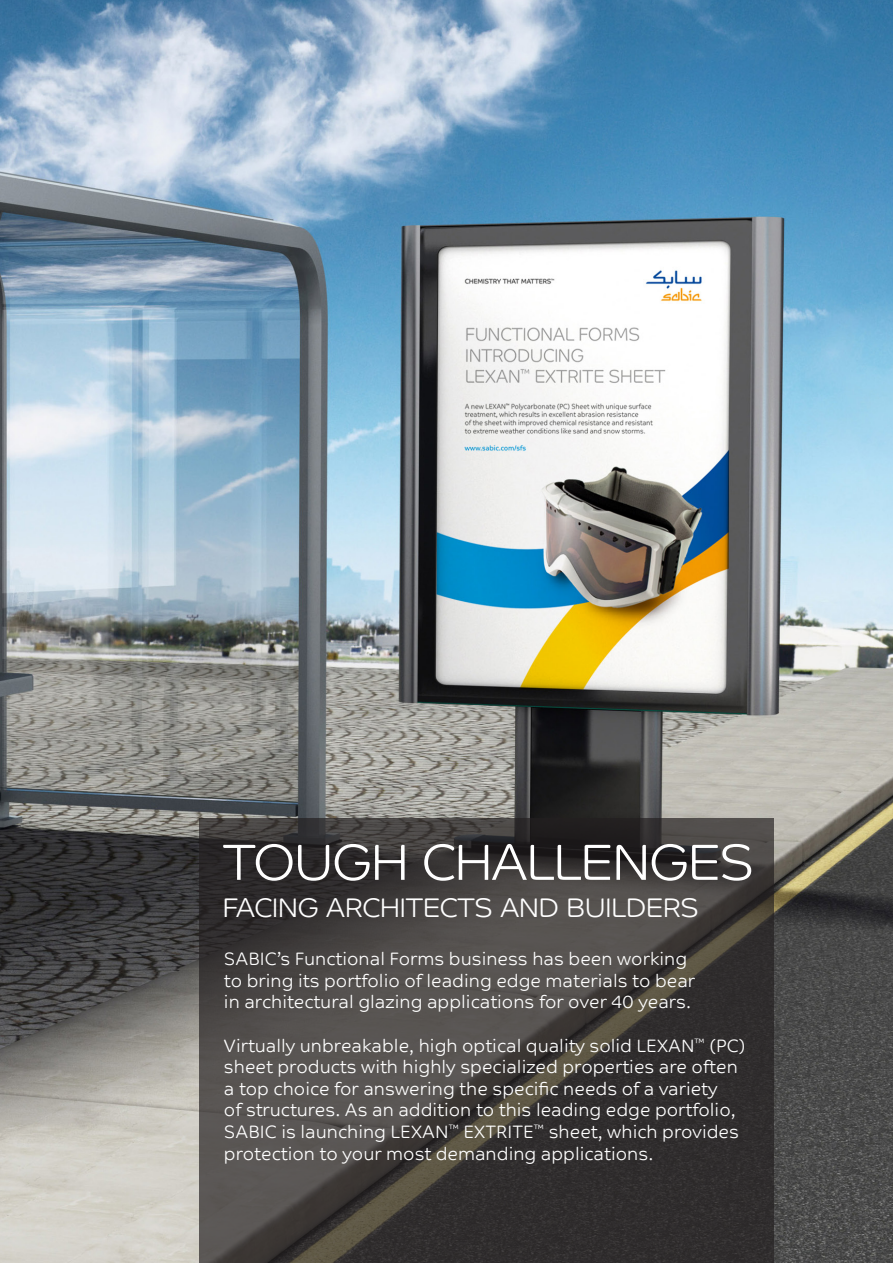
<style>
.page{position:relative;width:893px;height:1263px;background:#fff}
.page>*{position:absolute;margin:0;border:0;box-sizing:border-box;transform-origin:0 0}
.t1{font:300 51px "SABIC Typeface Headline";letter-spacing:-.01em;color:#fff}
.t2{font:300 27px "SABIC Typeface Headline";color:#fff}
.plat_9_10_5{font:300 18px/21.6px "SABIC Typeface Text";color:#fff}
</style>
<div class="page">
<img style="left:0;top:0;width:893px;height:1263px">
<svg style="left:200px;top:818px;width:574px;height:445px;background:#413e3c"></svg>
<p class="t1" style="left:223px;top:832px;width:532px">TOUGH CHALLENGES</p>
<p class="t2" style="left:223px;top:892px;width:477px">FACING ARCHITECTS AND BUILDERS</p>
<p class="plat_9_10_5" style="left:224px;top:947px;width:473px">SABIC’s Functional Forms business has been working to bring its portfolio of leading edge materials to bear in architectural glazing applications for over 40 years.</p>
<p class="plat_9_10_5" style="left:224px;top:1033px;width:523px">Virtually unbreakable, high optical quality solid LEXAN<sup>™</sup> (PC) sheet products with highly specialized properties are often a top choice for answering the specific needs of a variety<br>of structures. As an addition to this leading edge portfolio, SABIC is launching LEXAN<sup>™</sup> EXTRITE<sup>™</sup> sheet, which provides protection to your most demanding applications.</p>
</div>
